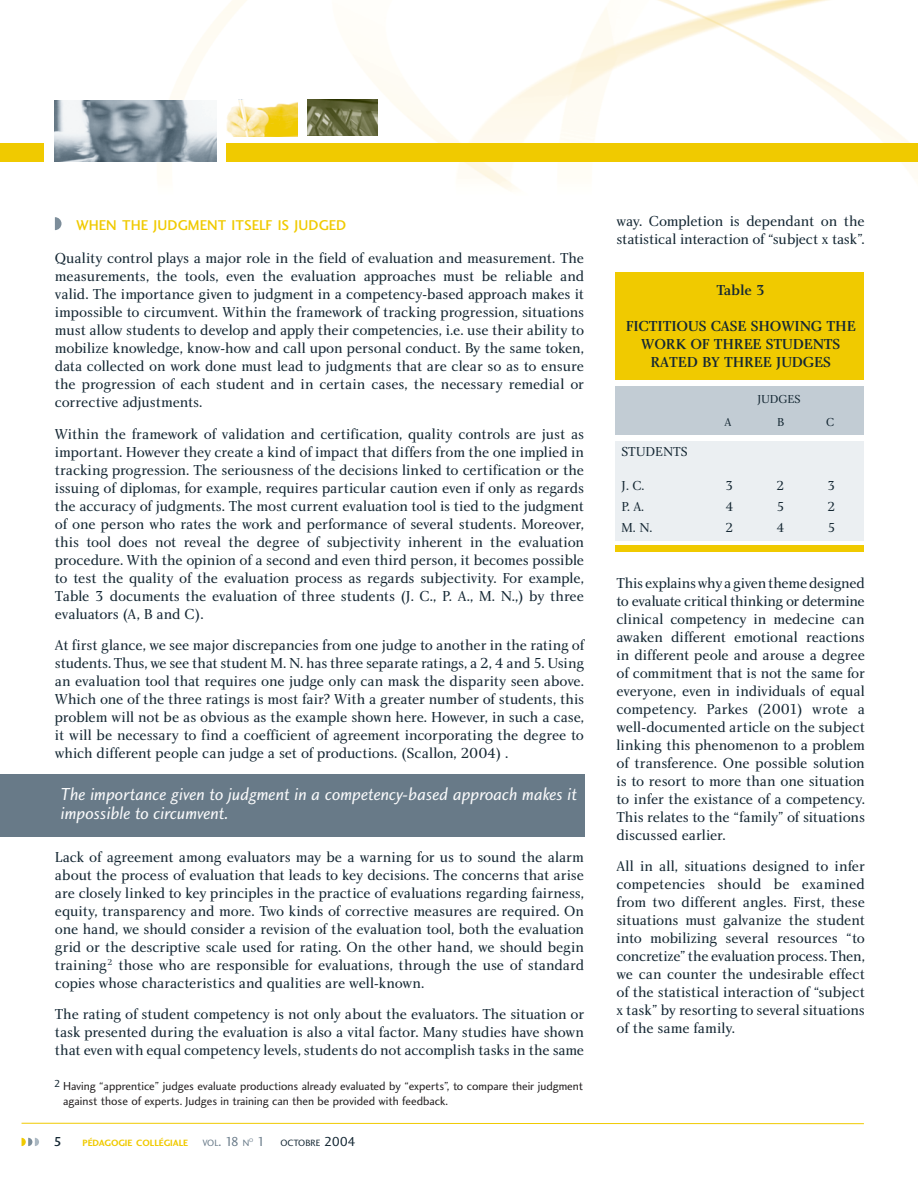
<style>
.page{position:relative;width:918px;height:1188px;background:#fff}
.page>*{position:absolute;margin:0;border:0;box-sizing:border-box;transform-origin:0 0}
.t1{font:18px/19.5px "Charlotte Sans Book Italic Plain";color:#f9fafb}
.t2{font:15px/18px "Charlotte Book Plain";letter-spacing:-.01em;color:#142733;text-align:justify}
.t3{font:15px/18px "Charlotte Medium Plain";letter-spacing:-.01em;color:#142733;text-align:center}
.t4{font:14.7px "Charlotte Sans Medium Plain";color:#f0ca00}
.t5{font:13.5px "Charlotte Book Plain";color:#142733}
.t6{font:13.5px "Charlotte Sans Medium Plain";color:#142733}
.t7{font:12px/14.4px "Charlotte Sans Book Plain";color:#231f20}
.t8{font:12px "Charlotte Book Plain";color:#142733}
.t9{font:9.45px "Charlotte Sans Bold Plain";color:#f0ca00}
.t10{font:9.45px "Charlotte Sans Book Plain";color:#142733}
.t11{font:9.45px "Charlotte Sans Book Plain";color:#687a88}
.t12{font:5.55px "Charlotte Sans Book Plain";color:#687a88}
.s1{font-size:13.5px}
.s2{font-size:13.5px;color:#687a88}
</style>
<div class="page">
<img style="left:0;top:0;width:918px;height:191px">
<hr style="left:22px;top:1123px;width:842px;height:1px;background:#f0ca00">
<img style="left:55px;top:101px;width:162px;height:61px">
<img style="left:307px;top:100px;width:71px;height:36px">
<img style="left:227px;top:100px;width:70px;height:1px">
<div style="left:227px;top:144px;width:691px;height:18px;background:#f0ca00"></div>
<img style="left:227px;top:101px;width:70px;height:36px">
<svg style="left:22px;top:1138px;width:17px;height:8px"></svg>
<div style="left:0;top:144px;width:43px;height:18px;background:#f0ca00"></div>
<svg style="left:55px;top:217px;width:7px;height:13px"></svg>
<div style="left:0;top:774px;width:584px;height:63px;background:#687a88"></div>
<div style="left:616px;top:441px;width:248px;height:100px;background:#ebeff2"></div>
<div style="left:616px;top:386px;width:248px;height:49px;background:#c2ccd4"></div>
<div style="left:616px;top:272px;width:248px;height:108px;background:#f0ca00"></div>
<div style="left:616px;top:546px;width:248px;height:6px;background:#f0ca00"></div>
<p class="t4" style="left:76px;top:219px;width:272px">WHEN THE JUDGMENT ITSELF IS JUDGED</p>
<p class="t2" style="left:55px;top:250px;width:531px">Quality control plays a major role in the field of evaluation and measurement. The measurements, the tools, even the evaluation approaches must be reliable and valid. The importance given to judgment in a competency-based approach makes it impossible to circumvent. Within the framework of tracking progression, situations must allow students to develop and apply their competencies, i.e. use their ability to mobilize knowledge, know-how and call upon personal conduct. By the same token, data collected on work done must lead to judgments that are clear so as to ensure the progression of each student and in certain cases, the necessary remedial or corrective adjustments.</p>
<p class="t2" style="left:55px;top:426px;width:531px">Within the framework of validation and certification, quality controls are just as important. However they create a kind of impact that differs from the one implied in tracking progression. The seriousness of the decisions linked to certification or the issuing of diplomas, for example, requires particular caution even if only as regards the accuracy of judgments. The most current evaluation tool is tied to the judgment of one person who rates the work and performance of several students. Moreover, this tool does not reveal the degree of subjectivity inherent in the evaluation procedure. With the opinion of a second and even third person, it becomes possible to test the quality of the evaluation process as regards subjectivity. For example, Table 3 documents the evaluation of three students (J. C., P. A., M. N.,) by three evaluators (A, B and C).</p>
<p class="t2" style="left:55px;top:637px;width:531px">At first glance, we see major discrepancies from one judge to another in the rating of students. Thus, we see that student M. N. has three separate ratings, a 2, 4 and 5. Using an evaluation tool that requires one judge only can mask the disparity seen above.<br>Which one of the three ratings is most fair? With a greater number of students, this problem will not be as obvious as the example shown here. However, in such a case, it will be necessary to find a coefficient of agreement incorporating the degree to which different people can judge a set of productions. (Scallon, 2004) .</p>
<p class="t1" style="left:61px;top:785px;width:518px">The importance given to judgment in a competency-based approach makes it impossible to circumvent.</p>
<p class="t2" style="left:55px;top:849px;width:531px">Lack of agreement among evaluators may be a warning for us to sound the alarm about the process of evaluation that leads to key decisions. The concerns that arise are closely linked to key principles in the practice of evaluations regarding fairness, equity, transparency and more. Two kinds of corrective measures are required. On one hand, we should consider a revision of the evaluation tool, both the evaluation grid or the descriptive scale used for rating. On the other hand, we should begin training <sup>2</sup> those who are responsible for evaluations, through the use of standard copies whose characteristics and qualities are well-known.</p>
<p class="t2" style="left:55px;top:1006px;width:531px">The rating of student competency is not only about the evaluators. The situation or task presented during the evaluation is also a vital factor. Many studies have shown that even with equal competency levels, students do not accomplish tasks in the same</p>
<p class="t7" style="left:63px;top:1080px;width:522px;text-indent:-9px"><sup>2</sup> Having “apprentice” judges evaluate productions already evaluated by “experts”, to compare their judgment against those of experts. Judges in training can then be provided with feedback.</p>
<p class="t6" style="left:54px;top:1137px;width:10px">5</p>
<p class="t9" style="left:82px;top:1140px;width:107px">PÉDAGOGIE COLLÉGIALE</p>
<p class="t11" style="left:202px;top:1140px;width:48px">VOL<span class="s1">. 18</span> N</p>
<p class="t12" style="left:249px;top:1138px;width:6px">O</p>
<p class="t10" style="left:257px;top:1140px;width:100px"><span class="s2">1</span> OCTOBRE <span class="s1">2004</span></p>
<p class="t2" style="left:616px;top:213px;width:250px">way. Completion is dependant on the statistical interaction of “subject x task”.</p>
<p class="t3" style="left:716px;top:283px;width:50px">Table 3</p>
<p class="t3" style="left:626px;top:319px;width:231px">FICTITIOUS CASE SHOWING THE<br>WORK OF THREE STUDENTS<br>RATED BY THREE JUDGES</p>
<p class="t8" style="left:758px;top:394px;width:45px">JUDGES</p>
<p class="t8" style="left:725px;top:417px;width:9px">A</p>
<p class="t8" style="left:777px;top:417px;width:9px">B</p>
<p class="t8" style="left:826px;top:417px;width:10px">C</p>
<p class="t5" style="left:622px;top:446px;width:68px">STUDENTS</p>
<p class="t5" style="left:622px;top:480px;width:24px">J. C.</p>
<p class="t5" style="left:726px;top:480px;width:10px">3</p>
<p class="t5" style="left:777px;top:480px;width:10px">2</p>
<p class="t5" style="left:828px;top:480px;width:10px">3</p>
<p class="t5" style="left:622px;top:501px;width:24px">P. A.</p>
<p class="t5" style="left:726px;top:501px;width:10px">4</p>
<p class="t5" style="left:777px;top:501px;width:10px">5</p>
<p class="t5" style="left:828px;top:501px;width:10px">2</p>
<p class="t5" style="left:622px;top:522px;width:32px">M. N.</p>
<p class="t5" style="left:726px;top:522px;width:10px">2</p>
<p class="t5" style="left:777px;top:522px;width:10px">4</p>
<p class="t5" style="left:828px;top:522px;width:10px">5</p>
<p class="t2" style="left:616px;top:575px;width:250px">This explains why a given theme designed to evaluate critical thinking or determine clinical competency in medecine can awaken different emotional reactions in different peole and arouse a degree of commitment that is not the same for everyone, even in individuals of equal competency. Parkes (2001) wrote a well-documented article on the subject linking this phenomenon to a problem of transference. One possible solution is to resort to more than one situation to infer the existance of a competency.<br>This relates to the “family” of situations discussed earlier.</p>
<p class="t2" style="left:616px;top:859px;width:250px">All in all, situations designed to infer competencies should be examined from two different angles. First, these situations must galvanize the student into mobilizing several resources “to concretize” the evaluation process. Then, we can counter the undesirable effect of the statistical interaction of “subject x task” by resorting to several situations of the same family.</p>
</div>
